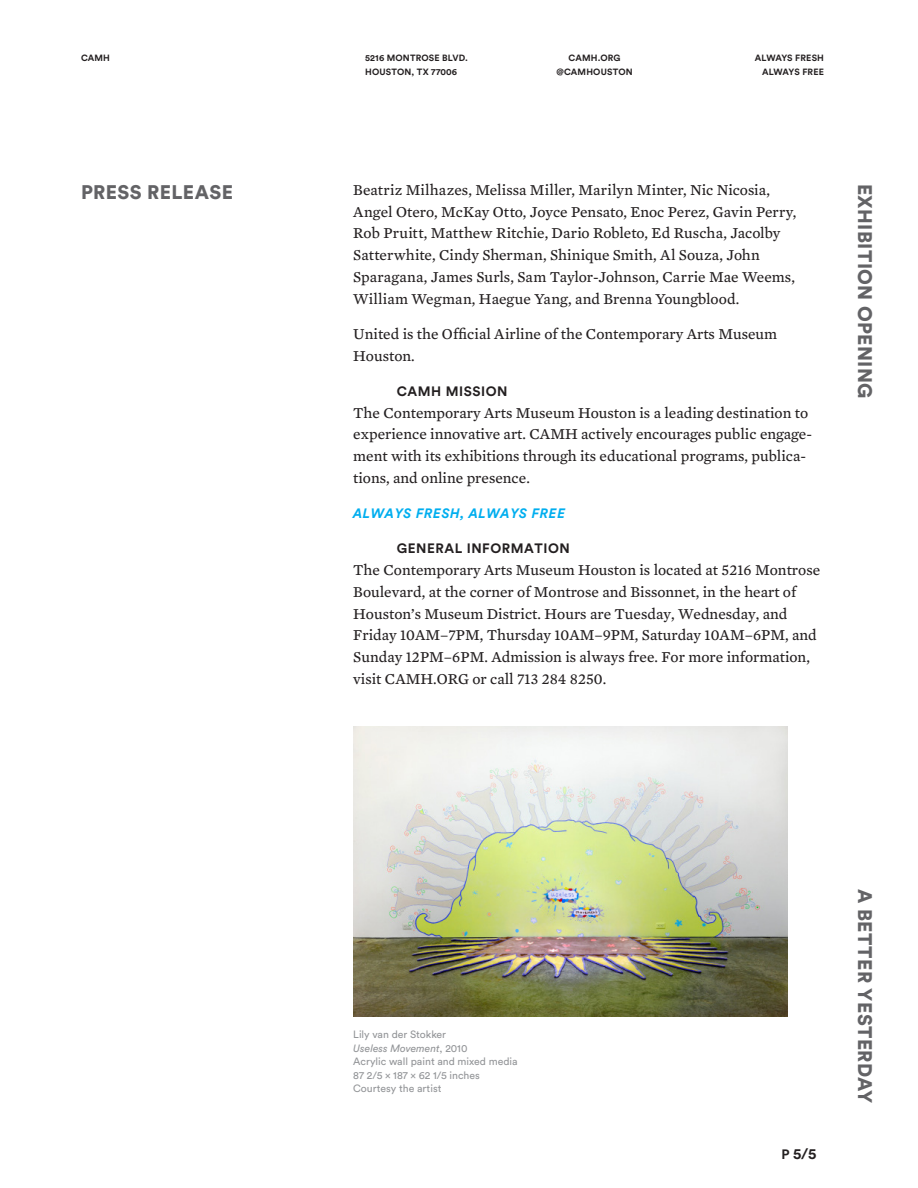
<style>
.page{position:relative;width:918px;height:1188px;background:#fff}
.page>*{position:absolute;margin:0;border:0;box-sizing:border-box;transform-origin:0 0}
.t1{font:900 19.5px "Circular Std";letter-spacing:.02em;color:#636366}
.Body_1_Intro{font:15.45px/21.8px "Mercury Text G3 Roman";color:#231f20}
.Body_1_Indent{font:15.45px/21.8px "Mercury Text G3 Roman";color:#231f20}
.United{font:15.45px/21.8px "Mercury Text G3 Roman";color:#231f20}
.t2{font:700 15px "Circular Std";color:#231f20}
.Body_1_SubheadB{font:700 13.5px "Circular Std";letter-spacing:.04em;color:#231f20}
.Always_Fresh_Always{font:italic 700 13.5px "Circular Std";letter-spacing:.04em;color:#00aeef}
.t3{font:10.5px/13.5px "Circular Std";color:#939598}
.t4{font:700 9px/13.5px "Circular Std";letter-spacing:.02em;color:#231f20}
.s1{font-style:italic}
.s2{font-size:13.5px}
</style>
<div class="page">
<img style="left:353px;top:727px;width:434px;height:289px">
<p class="t4" style="left:81px;top:51px;width:30px">CAMH</p>
<p class="t4" style="left:365px;top:51px;width:104px">5216 MONTROSE BLVD.<br>HOUSTON, TX 77006</p>
<p class="t4" style="left:557px;top:51px;width:78px;text-align:center">CAMH.ORG @CAMHOUSTON</p>
<p class="t4" style="left:755px;top:51px;width:71px;text-align:right">ALWAYS FRESH<br>ALWAYS FREE</p>
<p class="t1" style="left:81px;top:180px;width:154px">PRESS RELEASE</p>
<p class="Body_1_Indent" style="left:353px;top:179px;width:445px">Beatriz Milhazes, Melissa Miller, Marilyn Minter, Nic Nicosia, Angel Otero, McKay Otto, Joyce Pensato, Enoc Perez, Gavin Perry, Rob Pruitt, Matthew Ritchie, Dario Robleto, Ed Ruscha, Jacolby Satterwhite, Cindy Sherman, Shinique Smith, Al Souza, John Sparagana, James Surls, Sam Taylor-Johnson, Carrie Mae Weems, William Wegman, Haegue Yang, and Brenna Youngblood.</p>
<p class="United" style="left:353px;top:323px;width:425px">United is the Official Airline of the Contemporary Arts Museum<br>Houston.</p>
<p class="Body_1_SubheadB" style="left:397px;top:382px;width:112px">CAMH MISSION</p>
<p class="Body_1_Intro" style="left:353px;top:402px;width:460px">The Contemporary Arts Museum Houston is a leading destination to experience innovative art. CAMH actively encourages public engage&shy;ment with its exhibitions through its educational programs, publica&shy;tions, and online presence.</p>
<p class="Always_Fresh_Always" style="left:353px;top:505px;width:213px">ALWAYS FRESH, ALWAYS FREE</p>
<p class="Body_1_SubheadB" style="left:397px;top:540px;width:175px">GENERAL INFORMATION</p>
<p class="Body_1_Intro" style="left:353px;top:559px;width:468px">The Contemporary Arts Museum Houston is located at 5216 Montrose Boulevard, at the corner of Montrose and Bissonnet, in the heart of Houston’s Museum District. Hours are Tuesday, Wednesday, and Friday 10AM–7PM, Thursday 10AM–9PM, Saturday 10AM–6PM, and Sunday 12PM–6PM. Admission is always free. For more information, visit CAMH.ORG or call 713 284 8250.</p>
<p class="t1" style="left:878px;top:184px;width:216px;rotate:90deg">EXHIBITION OPENING</p>
<p class="t3" style="left:353px;top:1028px;width:166px">Lily van der Stokker<br><span class="s1">Useless Movement</span>, 2010<br>Acrylic wall paint and mixed media<br>87 2/5 x 187 x 62 1/5 inches<br>Courtesy the artist</p>
<p class="t2" style="left:781px;top:1144px;width:37px"><span class="s2">P</span> 5/5</p>
<p class="t1" style="left:878px;top:889px;width:216px;rotate:90deg">A BETTER YESTERDAY</p>
</div>
